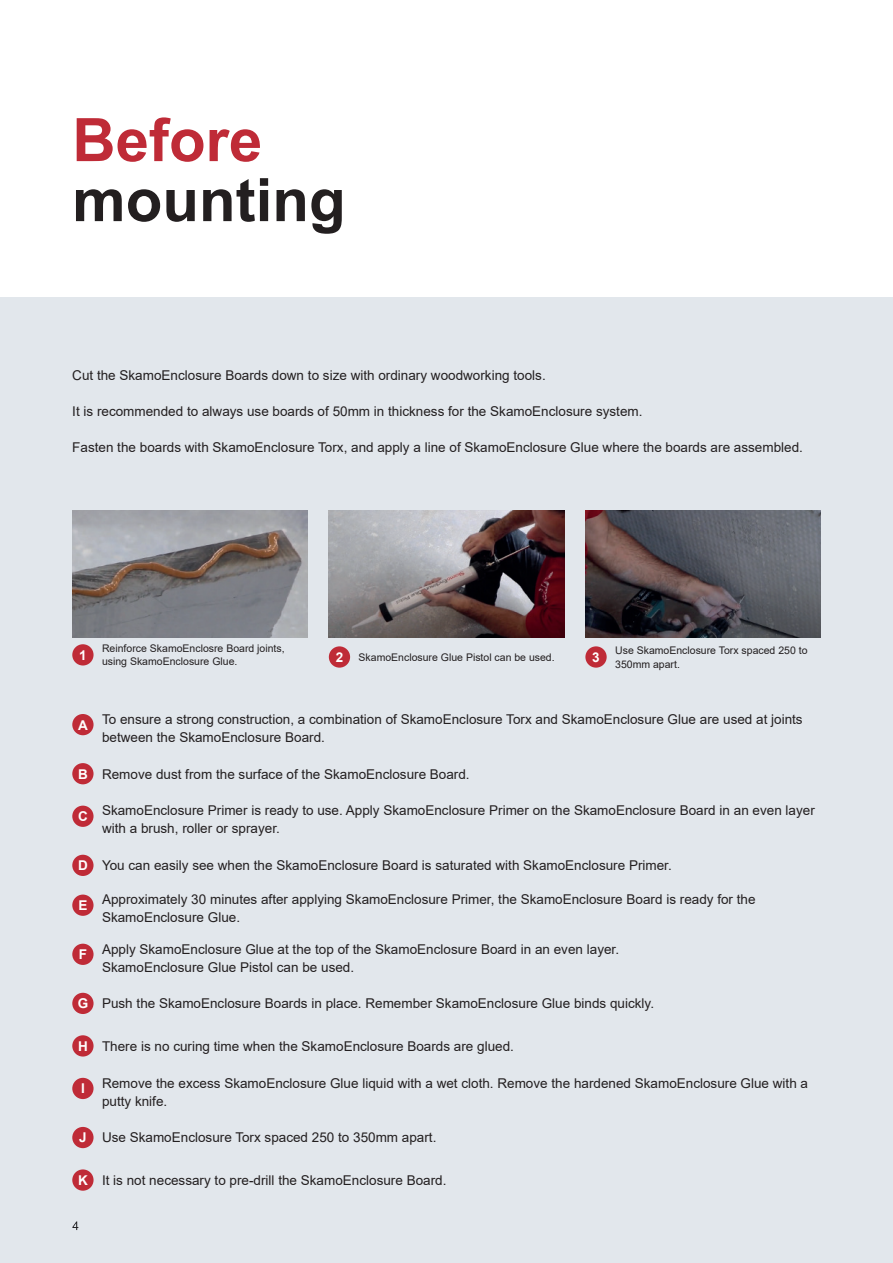
<style>
.page{position:relative;width:893px;height:1263px;background:#fff}
.page>*{position:absolute;margin:0;border:0;box-sizing:border-box;transform-origin:0 0}
.t1{font:700 60px "Arial";color:#231f20}
.t2{font:700 60px "Arial";color:#bf2b37}
.t3{font:13.5px/18px "Arial";color:#231f20}
.t4{font:700 13.5px "Arial";color:#fff}
.t5{font:10.5px/13.5px "Arial";color:#231f20}
.s1{font-weight:700;color:#fff}
</style>
<div class="page">
<div style="left:0;top:298px;width:893px;height:965px;background:#e2e7ec"></div>
<img style="left:72px;top:510px;width:236px;height:128px">
<img style="left:329px;top:510px;width:235px;height:128px">
<img style="left:585px;top:510px;width:236px;height:128px">
<div style="left:329px;top:646px;width:21px;height:22px;background:#bf2b37;border-radius:50%"></div>
<div style="left:585px;top:646px;width:22px;height:22px;background:#bf2b37;border-radius:50%"></div>
<div style="left:72px;top:644px;width:22px;height:21px;background:#bf2b37;border-radius:50%"></div>
<div style="left:72px;top:714px;width:22px;height:21px;background:#bf2b37;border-radius:50%"></div>
<div style="left:72px;top:1127px;width:22px;height:21px;background:#bf2b37;border-radius:50%"></div>
<div style="left:72px;top:1169px;width:22px;height:22px;background:#bf2b37;border-radius:50%"></div>
<div style="left:72px;top:1035px;width:22px;height:21px;background:#bf2b37;border-radius:50%"></div>
<div style="left:72px;top:1078px;width:22px;height:21px;background:#bf2b37;border-radius:50%"></div>
<div style="left:72px;top:944px;width:22px;height:21px;background:#bf2b37;border-radius:50%"></div>
<div style="left:72px;top:993px;width:22px;height:21px;background:#bf2b37;border-radius:50%"></div>
<div style="left:72px;top:763px;width:22px;height:21px;background:#bf2b37;border-radius:50%"></div>
<div style="left:72px;top:806px;width:22px;height:21px;background:#bf2b37;border-radius:50%"></div>
<div style="left:72px;top:894px;width:22px;height:22px;background:#bf2b37;border-radius:50%"></div>
<div style="left:72px;top:855px;width:22px;height:21px;background:#bf2b37;border-radius:50%"></div>
<svg style="left:72px;top:1221px;width:6px;height:9px"></svg>
<h1 class="t2" style="left:72px;top:98px;width:192px">Before</h1>
<h1 class="t1" style="left:72px;top:158px;width:275px">mounting</h1>
<p class="t3" style="left:72px;top:366px;width:475px">Cut the SkamoEnclosure Boards down to size with ordinary woodworking tools.</p>
<p class="t3" style="left:72px;top:402px;width:572px">It is recommended to always use boards of 50mm in thickness for the SkamoEnclosure system.</p>
<p class="t3" style="left:72px;top:438px;width:732px">Fasten the boards with SkamoEnclosure Torx, and apply a line of SkamoEnclosure Glue where the boards are assembled.</p>
<p class="t5" style="left:102px;top:641px;width:184px">Reinforce SkamoEnclosre Board joints, using SkamoEnclosure Glue.</p>
<p class="t5" style="left:615px;top:643px;width:194px">Use SkamoEnclosure Torx spaced 250 to<br>350mm apart.</p>
<p class="t4" style="left:79px;top:645px;width:9px">1</p>
<p class="t4" style="left:336px;top:648px;width:9px">2</p>
<p class="t4" style="left:592px;top:648px;width:9px">3</p>
<p class="t5" style="left:359px;top:650px;width:198px">SkamoEnclosure Glue Pistol can be used.</p>
<p class="t4" style="left:78px;top:715px;width:11px">A</p>
<p class="t3" style="left:102px;top:710px;width:702px">To ensure a strong construction, a combination of SkamoEnclosure Torx and SkamoEnclosure Glue are used at joints between the SkamoEnclosure Board.</p>
<p class="t3" style="left:78px;top:765px;width:393px"><span class="s1">B</span> Remove dust from the surface of the SkamoEnclosure Board.</p>
<p class="t3" style="left:102px;top:802px;width:714px">SkamoEnclosure Primer is ready to use. Apply SkamoEnclosure Primer on the SkamoEnclosure Board in an even layer with a brush, roller or sprayer.</p>
<p class="t4" style="left:78px;top:807px;width:11px">C</p>
<p class="t3" style="left:78px;top:856px;width:595px"><span class="s1">D</span> You can easily see when the SkamoEnclosure Board is saturated with SkamoEnclosure Primer.</p>
<p class="t4" style="left:78px;top:896px;width:11px">E</p>
<p class="t3" style="left:102px;top:890px;width:655px">Approximately 30 minutes after applying SkamoEnclosure Primer, the SkamoEnclosure Board is ready for the<br>SkamoEnclosure Glue.</p>
<p class="t3" style="left:102px;top:940px;width:519px">Apply SkamoEnclosure Glue at the top of the SkamoEnclosure Board in an even layer.<br>SkamoEnclosure Glue Pistol can be used.</p>
<p class="t4" style="left:79px;top:945px;width:10px">F</p>
<p class="t3" style="left:78px;top:994px;width:578px"><span class="s1">G</span> Push the SkamoEnclosure Boards in place. Remember SkamoEnclosure Glue binds quickly.</p>
<p class="t3" style="left:78px;top:1037px;width:437px"><span class="s1">H</span> There is no curing time when the SkamoEnclosure Boards are glued.</p>
<p class="t3" style="left:102px;top:1074px;width:708px">Remove the excess SkamoEnclosure Glue liquid with a wet cloth. Remove the hardened SkamoEnclosure Glue with a putty knife.</p>
<p class="t4" style="left:81px;top:1079px;width:5px">I</p>
<p class="t3" style="left:79px;top:1128px;width:359px"><span class="s1">J</span> Use SkamoEnclosure Torx spaced 250 to 350mm apart.</p>
<p class="t3" style="left:78px;top:1171px;width:370px"><span class="s1">K</span> It is not necessary to pre-drill the SkamoEnclosure Board.</p>
</div>
